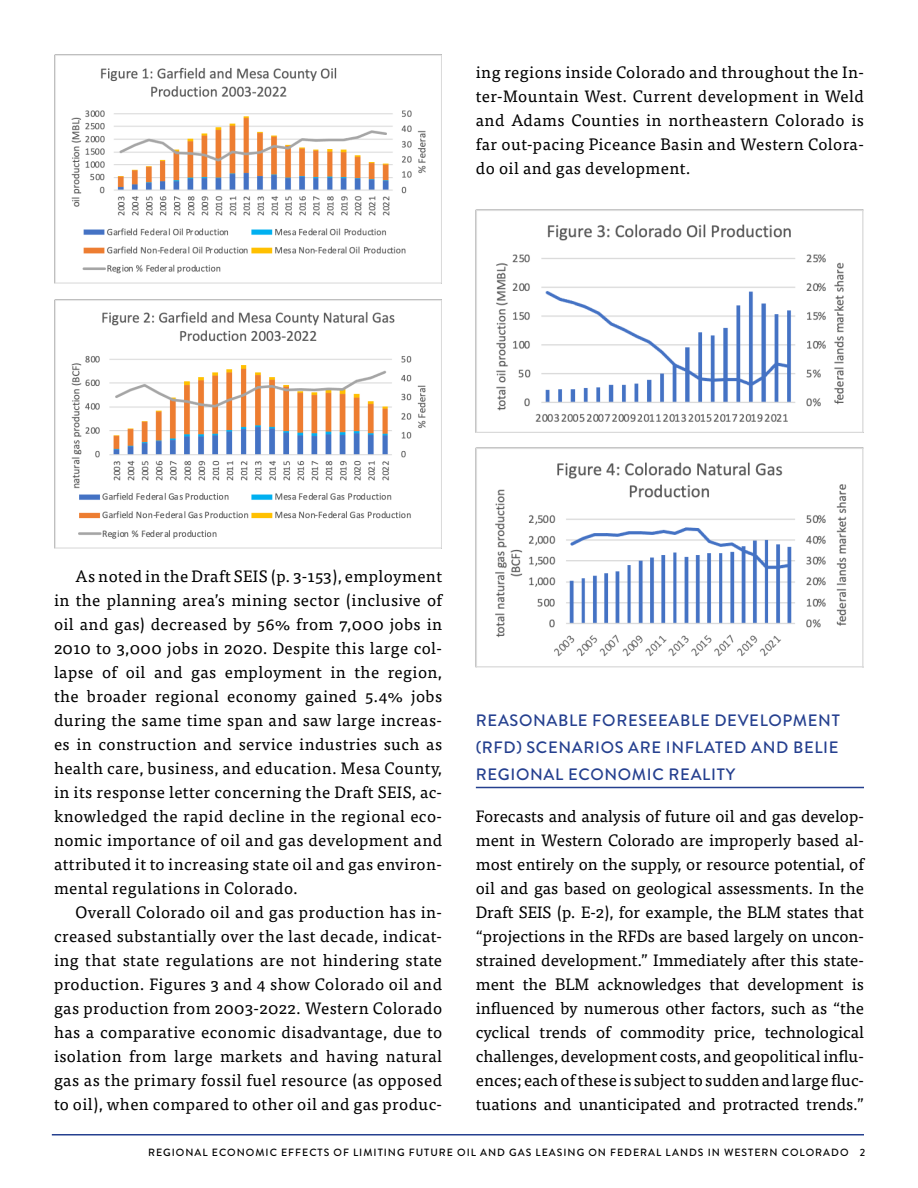
<style>
.page{position:relative;width:918px;height:1188px;background:#fff}
.page>*{position:absolute;margin:0;border:0;box-sizing:border-box;transform-origin:0 0}
.tx{font:16.5px/24px "Tisa Pro";letter-spacing:.025em;color:#000;text-align:justify}
.tx_no_indent{font:16.5px/24px "Tisa Pro";color:#000;text-align:justify}
.t1{font:500 16.5px/27px "Brandon Grotesque";letter-spacing:.04em;color:#25408f;text-align:justify}
.t2{font:500 10.5px "Brandon Grotesque";letter-spacing:.095em;color:#000}
</style>
<div class="page">
<hr style="left:52px;top:1134px;width:812px;height:2px;background:#25408f">
<img style="left:54px;top:54px;width:388px;height:230px">
<img style="left:54px;top:299px;width:388px;height:249px">
<hr style="left:476px;top:787px;width:388px;height:1px;background:#25408f">
<img style="left:476px;top:209px;width:388px;height:223px">
<img style="left:476px;top:448px;width:388px;height:220px">
<p class="tx" style="left:476px;top:59px;width:390px">ing regions inside Colorado and throughout the In&shy;ter-Mountain West. Current development in Weld and Adams Counties in northeastern Colorado is far out-pacing Piceance Basin and Western Colora&shy;do oil and gas development.</p>
<p class="tx" style="left:54px;top:563px;width:390px;text-indent:22px">As noted in the Draft SEIS (p. 3-153), employment in the planning area’s mining sector (inclusive of oil and gas) decreased by 56% from 7,000 jobs in 2010 to 3,000 jobs in 2020. Despite this large col&shy;lapse of oil and gas employment in the region, the broader regional economy gained 5.4% jobs during the same time span and saw large increas&shy;es in construction and service industries such as health care, business, and education. Mesa County, in its response letter concerning the Draft SEIS, ac&shy;knowledged the rapid decline in the regional eco&shy;nomic importance of oil and gas development and attributed it to increasing state oil and gas environ&shy;mental regulations in Colorado.</p>
<p class="tx" style="left:54px;top:899px;width:390px;text-indent:22px">Overall Colorado oil and gas production has in&shy;creased substantially over the last decade, indicat&shy;ing that state regulations are not hindering state production. Figures 3 and 4 show Colorado oil and gas production from 2003-2022. Western Colorado has a comparative economic disadvantage, due to isolation from large markets and having natural gas as the primary fossil fuel resource (as opposed to oil), when compared to other oil and gas produc-</p>
<p class="t1" style="left:476px;top:707px;width:365px">REASONABLE FORESEEABLE DEVELOPMENT (RFD) SCENARIOS ARE INFLATED AND BELIE REGIONAL ECONOMIC REALITY</p>
<p class="tx_no_indent" style="left:476px;top:803px;width:390px">Forecasts and analysis of future oil and gas develop&shy;ment in Western Colorado are improperly based al&shy;most entirely on the supply, or resource potential, of oil and gas based on geological assessments. In the Draft SEIS (p. E-2), for example, the BLM states that “projections in the RFDs are based largely on uncon&shy;strained development.” Immediately after this state&shy;ment the BLM acknowledges that development is influenced by numerous other factors, such as “the cyclical trends of commodity price, technological challenges, development costs, and geopolitical influ&shy;ences; each of these is subject to sudden and large fluc&shy;tuations and unanticipated and protracted trends.”</p>
<p class="t2" style="left:148px;top:1145px;width:719px">REGIONAL ECONOMIC EFFECTS OF LIMITING FUTURE OIL AND GAS LEASING ON FEDERAL LANDS IN WESTERN COLORADO 2</p>
</div>
